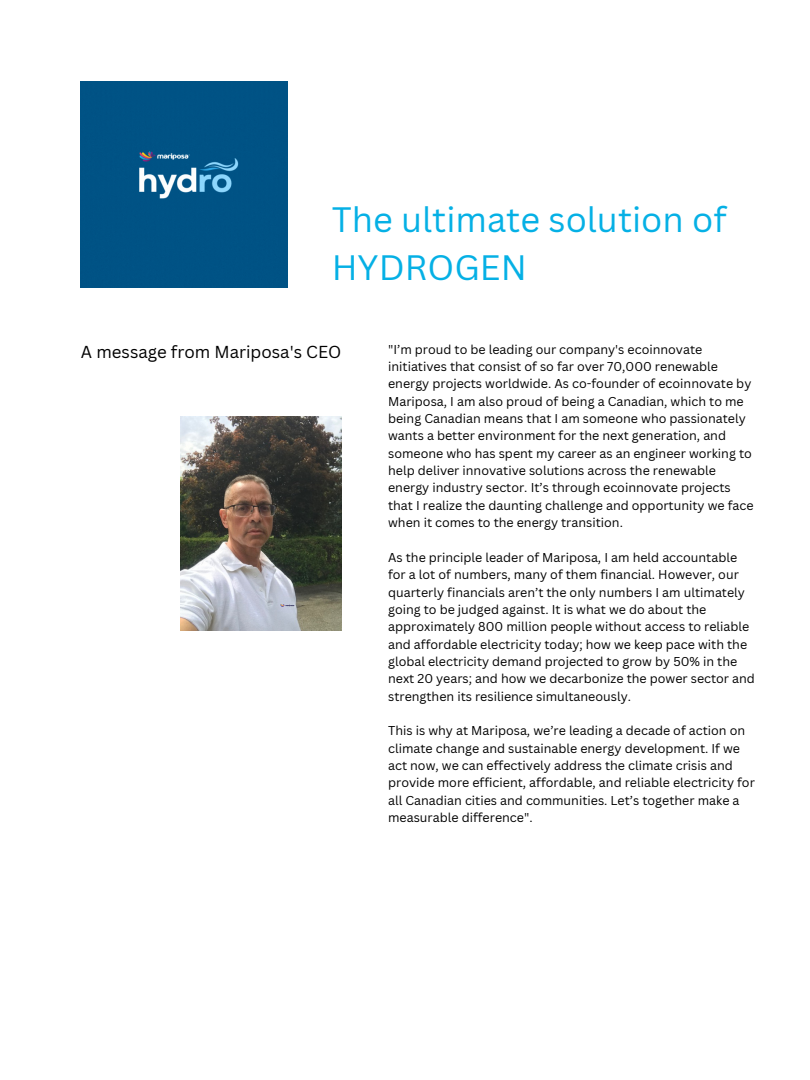
<style>
.page{position:relative;width:810px;height:1080px;background:#fff}
.page>*{position:absolute;margin:0;border:0;box-sizing:border-box;transform-origin:0 0}
.t1{font:34.38px/47.8px "Canva Sans";color:#05b0e5}
.t2{font:16.88px "Canva Sans";color:#000}
.t3{font:12.5px/17.4px "Canva Sans";color:#000}
</style>
<div class="page">
<div style="left:81px;top:81px;width:206px;height:206px;background:#005285"></div>
<img style="left:180px;top:416px;width:162px;height:215px">
<img style="left:277px;top:596px;width:20px;height:20px">
<h1 class="t1" style="left:332px;top:195px;width:397px">The ultimate solution of<br>HYDROGEN</h1>
<h2 class="t2" style="left:81px;top:340px;width:262px">A message from Mariposa's CEO</h2>
<p class="t3" style="left:388px;top:340px;width:367px">"I’m proud to be leading our company's ecoinnovate initiatives that consist of so far over 70,000 renewable energy projects worldwide. As co-founder of ecoinnovate by Mariposa, I am also proud of being a Canadian, which to me being Canadian means that I am someone who passionately wants a better environment for the next generation, and someone who has spent my career as an engineer working to help deliver innovative solutions across the renewable energy industry sector. It’s through ecoinnovate projects that I realize the daunting challenge and opportunity we face when it comes to the energy transition.</p>
<p class="t3" style="left:388px;top:548px;width:368px">As the principle leader of Mariposa, I am held accountable for a lot of numbers, many of them financial. However, our quarterly financials aren’t the only numbers I am ultimately going to be judged against. It is what we do about the approximately 800 million people without access to reliable and affordable electricity today; how we keep pace with the global electricity demand projected to grow by 50% in the next 20 years; and how we decarbonize the power sector and strengthen its resilience simultaneously.</p>
<p class="t3" style="left:388px;top:722px;width:368px">This is why at Mariposa, we’re leading a decade of action on climate change and sustainable energy development. If we act now, we can effectively address the climate crisis and provide more efficient, affordable, and reliable electricity for all Canadian cities and communities. Let’s together make a measurable difference".</p>
</div>
